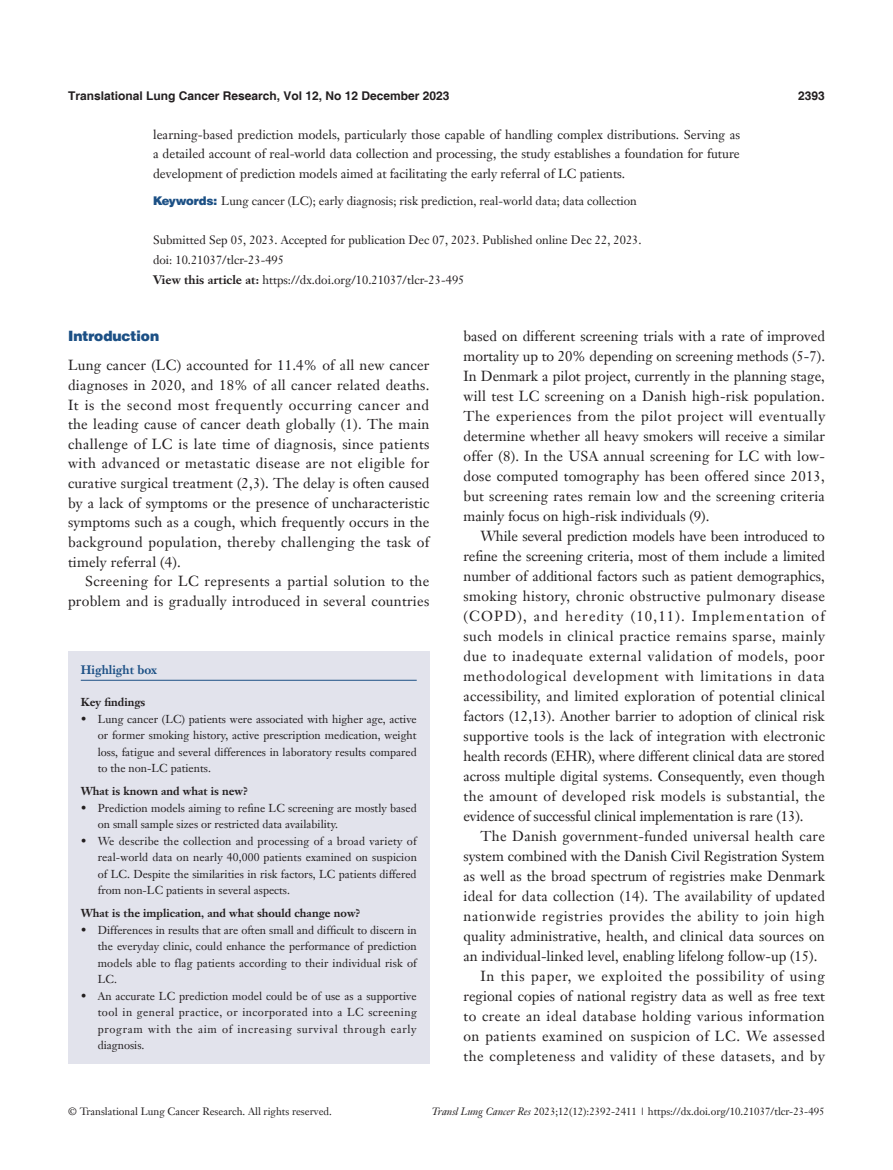
<style>
.page{position:relative;width:893px;height:1170px;background:#fff}
.page>*{position:absolute;margin:0;border:0;box-sizing:border-box;transform-origin:0 0}
.t1{font:14.25px/20px "Janson Text LT";letter-spacing:.015em;color:#231f20;text-align:justify}
.t2{font:14.25px "Janson Text LT";letter-spacing:.035em;color:#231f20}
.t3{font:14.25px "Janson Text LT";letter-spacing:.045em;color:#231f20}
.t4{font:14.25px "Janson Text LT";letter-spacing:.05em;color:#231f20}
.t5{font:900 14.25px "Helvetica";color:#1c5085}
.t6{font:12.75px/19.5px "Janson Text LT";color:#231f20;text-align:justify}
.t7{font:12px/19.6px "Janson Text LT";color:#231f20}
.t8{font:700 12px "Helvetica";color:#231f20}
.t9{font:700 12px "Janson Text LT";color:#1c5085}
.t10{font:11.25px/16.5px "Janson Text LT";color:#231f20;text-align:justify}
.t11{font:700 11.25px "Janson Text LT";color:#231f20}
.t12{font:10.5px "Janson Text LT";color:#231f20}
.s1{font-family:"Helvetica AME";color:#1c5085}
.s2{font-weight:700}
.s3{font-style:italic}
</style>
<div class="page">
<div style="left:68px;top:650px;width:361px;height:413px;background:#e2e3ec"></div>
<hr style="left:81px;top:679px;width:336px;height:1px;background:#1c5085">
<p class="t8" style="left:68px;top:88px;width:383px">Translational Lung Cancer Research, Vol 12, No 12 December 2023</p>
<p class="t8" style="left:798px;top:88px;width:28px">2393</p>
<p class="t6" style="left:153px;top:124px;width:588px">learning-based prediction models, particularly those capable of handling complex distributions. Serving as a detailed account of real-world data collection and processing, the study establishes a foundation for future development of prediction models aimed at facilitating the early referral of LC patients.</p>
<p class="t7" style="left:153px;top:191px;width:485px"><span class="s1">Keywords:</span> Lung cancer (LC); early diagnosis; risk prediction, real-world data; data collection</p>
<p class="t7" style="left:153px;top:230px;width:490px">Submitted Sep 05, 2023. Accepted for publication Dec 07, 2023. Published online Dec 22, 2023. doi: 10.21037/tlcr-23-495<br><span class="s2">View this article at:</span> https://dx.doi.org/10.21037/tlcr-23-495</p>
<p class="t5" style="left:68px;top:326px;width:93px">Introduction</p>
<p class="t1" style="left:68px;top:355px;width:363px">Lung cancer (LC) accounted for 11.4% of all new cancer diagnoses in 2020, and 18% of all cancer related deaths.<br>It is the second most frequently occurring cancer and the leading cause of cancer death globally (1). The main challenge of LC is late time of diagnosis, since patients with advanced or metastatic disease are not eligible for curative surgical treatment (2,3). The delay is often caused by a lack of symptoms or the presence of uncharacteristic symptoms such as a cough, which frequently occurs in the background population, thereby challenging the task of timely referral (4).</p>
<p class="t1" style="left:68px;top:571px;width:363px;text-align:right">Screening for LC represents a partial solution to the problem and is gradually introduced in several countries</p>
<p class="t9" style="left:81px;top:662px;width:78px">Highlight box</p>
<p class="t11" style="left:81px;top:695px;width:66px">Key findings</p>
<p class="t10" style="left:98px;top:710px;width:320px;text-indent:-17px">• Lung cancer (LC) patients were associated with higher age, active or former smoking history, active prescription medication, weight loss, fatigue and several differences in laboratory results compared to the non-LC patients.</p>
<p class="t11" style="left:81px;top:784px;width:169px">What is known and what is new?</p>
<p class="t10" style="left:98px;top:799px;width:320px;text-indent:-17px">• Prediction models aiming to refine LC screening are mostly based on small sample sizes or restricted data availability.</p>
<p class="t10" style="left:98px;top:832px;width:321px;text-indent:-17px">• We describe the collection and processing of a broad variety of real-world data on nearly 40,000 patients examined on suspicion of LC. Despite the similarities in risk factors, LC patients differed from non-LC patients in several aspects.</p>
<p class="t11" style="left:81px;top:905px;width:281px">What is the implication, and what should change now?</p>
<p class="t10" style="left:98px;top:921px;width:320px;text-indent:-17px">• Differences in results that are often small and difficult to discern in the everyday clinic, could enhance the performance of prediction models able to flag patients according to their individual risk of LC.</p>
<p class="t10" style="left:98px;top:987px;width:321px;text-indent:-17px">• An accurate LC prediction model could be of use as a supportive tool in general practice, or incorporated into a LC screening program with the aim of increasing survival through early diagnosis.</p>
<p class="t1" style="left:463px;top:325px;width:363px">based on different screening trials with a rate of improved mortality up to 20% depending on screening methods (5-7).<br>In Denmark a pilot project, currently in the planning stage, will test LC screening on a Danish high-risk population.<br>The experiences from the pilot project will eventually determine whether all heavy smokers will receive a similar offer (8). In the USA annual screening for LC with low&shy;dose computed tomography has been offered since 2013, but screening rates remain low and the screening criteria mainly focus on high-risk individuals (9).</p>
<p class="t1" style="left:463px;top:526px;width:363px;text-indent:17px">While several prediction models have been introduced to refine the screening criteria, most of them include a limited number of additional factors such as patient demographics, smoking history, chronic obstructive pulmonary disease (COPD), and heredity (10,11). Implementation of such models in clinical practice remains sparse, mainly due to inadequate external validation of models, poor methodological development with limitations in data accessibility, and limited exploration of potential clinical factors (12,13). Another barrier to adoption of clinical risk supportive tools is the lack of integration with electronic health records (EHR), where different clinical data are stored across multiple digital systems. Consequently, even though the amount of developed risk models is substantial, the evidence of successful clinical implementation is rare (13).</p>
<p class="t1" style="left:480px;top:826px;width:346px">The Danish government-funded universal health care</p>
<p class="t1" style="left:463px;top:846px;width:363px">system combined with the Danish Civil Registration System</p>
<p class="t1" style="left:463px;top:866px;width:363px">as well as the broad spectrum of registries make Denmark</p>
<p class="t1" style="left:463px;top:886px;width:363px">ideal for data collection (14). The availability of updated</p>
<p class="t3" style="left:463px;top:907px;width:363px">nationwide registries provides the ability to join high</p>
<p class="t1" style="left:463px;top:926px;width:363px">quality administrative, health, and clinical data sources on</p>
<p class="t1" style="left:463px;top:946px;width:355px">an individual-linked level, enabling lifelong follow-up (15).</p>
<p class="t4" style="left:480px;top:967px;width:346px">In this paper, we exploited the possibility of using</p>
<p class="t1" style="left:463px;top:986px;width:363px">regional copies of national registry data as well as free text</p>
<p class="t1" style="left:463px;top:1006px;width:363px">to create an ideal database holding various information</p>
<p class="t2" style="left:463px;top:1027px;width:363px">on patients examined on suspicion of LC. We assessed</p>
<p class="t2" style="left:463px;top:1047px;width:363px">the completeness and validity of these datasets, and by</p>
<p class="t12" style="left:68px;top:1104px;width:265px">© Translational Lung Cancer Research. All rights reserved.</p>
<p class="t12" style="left:432px;top:1104px;width:394px"><span class="s3">Transl Lung Cancer Res</span> 2023;12(12):2392-2411 | https://dx.doi.org/10.21037/tlcr-23-495</p>
</div>
